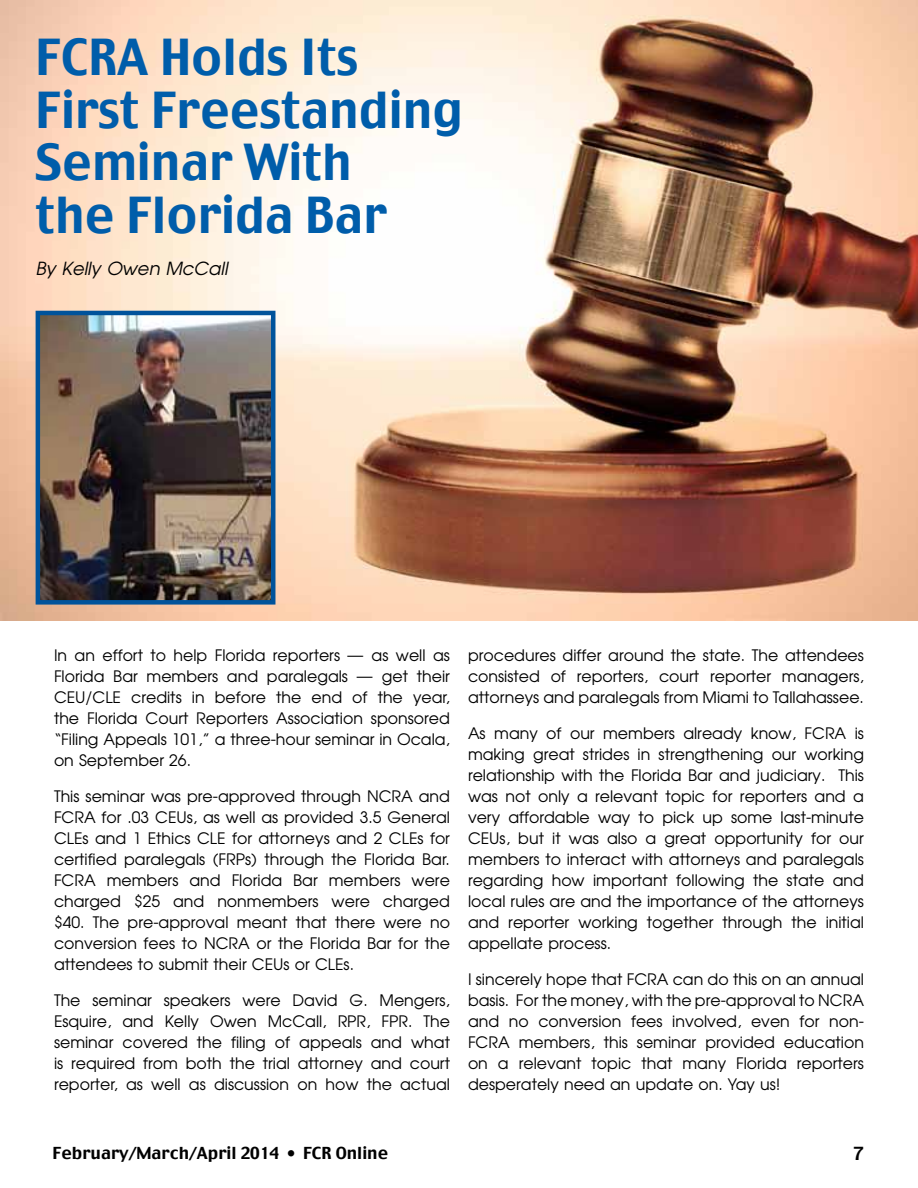
<style>
.page{position:relative;width:918px;height:1188px;background:#fff}
.page>*{position:absolute;margin:0;border:0;box-sizing:border-box;transform-origin:0 0}
.t1{font:49.5px/52.5px "Charcoal";color:#005daa;scale:.95 1}
.t2{font:italic 18px "Avian";color:#000}
.t3{font:18px "Charcoal";color:#000}
.t4{font:16.5px "Charcoal";color:#000}
.t5{font:15.75px/21px "Avian";color:#000;text-align:justify}
.s1{font-size:15px}
</style>
<div class="page">
<img style="left:0;top:0;width:918px;height:620px">
<img style="left:41px;top:316px;width:229px;height:284px">
<div style="left:36px;top:311px;width:239px;height:294px;border:4px solid #00539b"></div>
<h1 class="t1" style="left:36px;top:34px;width:452px">FCRA Holds Its<br>First Freestanding<br>Seminar With<br>the Florida Bar</h1>
<p class="t2" style="left:36px;top:260px;width:194px">By Kelly Owen McCall</p>
<p class="t5" style="left:54px;top:646px;width:398px">In an effort to help Florida reporters — as well as Florida Bar members and paralegals — get their CEU/CLE credits in before the end of the year, the Florida Court Reporters Association sponsored “Filing Appeals 101,” a three-hour seminar in Ocala, on September 26.</p>
<p class="t5" style="left:54px;top:787px;width:398px">This seminar was pre-approved through NCRA and FCRA for .03 CEUs, as well as provided 3.5 General CLEs and 1 Ethics CLE for attorneys and 2 CLEs for certified paralegals (FRPs) through the Florida Bar.<br>FCRA members and Florida Bar members were charged $25 and nonmembers were charged $40. The pre-approval meant that there were no conversion fees to NCRA or the Florida Bar for the attendees to submit their CEUs or CLEs.</p>
<p class="t5" style="left:54px;top:991px;width:398px">The seminar speakers were David G. Mengers, Esquire, and Kelly Owen McCall, RPR, FPR. The seminar covered the filing of appeals and what is required from both the trial attorney and court reporter, as well as discussion on how the actual</p>
<p class="t5" style="left:468px;top:646px;width:397px">procedures differ around the state. The attendees consisted of reporters, court reporter managers, attorneys and paralegals from Miami to Tallahassee.</p>
<p class="t5" style="left:468px;top:724px;width:398px">As many of our members already know, FCRA is making great strides in strengthening our working relationship with the Florida Bar and judiciary. This was not only a relevant topic for reporters and a very affordable way to pick up some last-minute CEUs, but it was also a great opportunity for our members to interact with attorneys and paralegals regarding how important following the state and local rules are and the importance of the attorneys and reporter working together through the initial appellate process.</p>
<p class="t5" style="left:468px;top:970px;width:398px">I sincerely hope that FCRA can do this on an annual basis. For the money, with the pre-approval to NCRA and no conversion fees involved, even for non-FCRA members, this seminar provided education on a relevant topic that many Florida reporters desperately need an update on. Yay us!</p>
<p class="t4" style="left:52px;top:1142px;width:337px">February/March/April 2014 <span class="s1">•</span> FCR Online</p>
<p class="t3" style="left:854px;top:1141px;width:12px">7</p>
</div>
